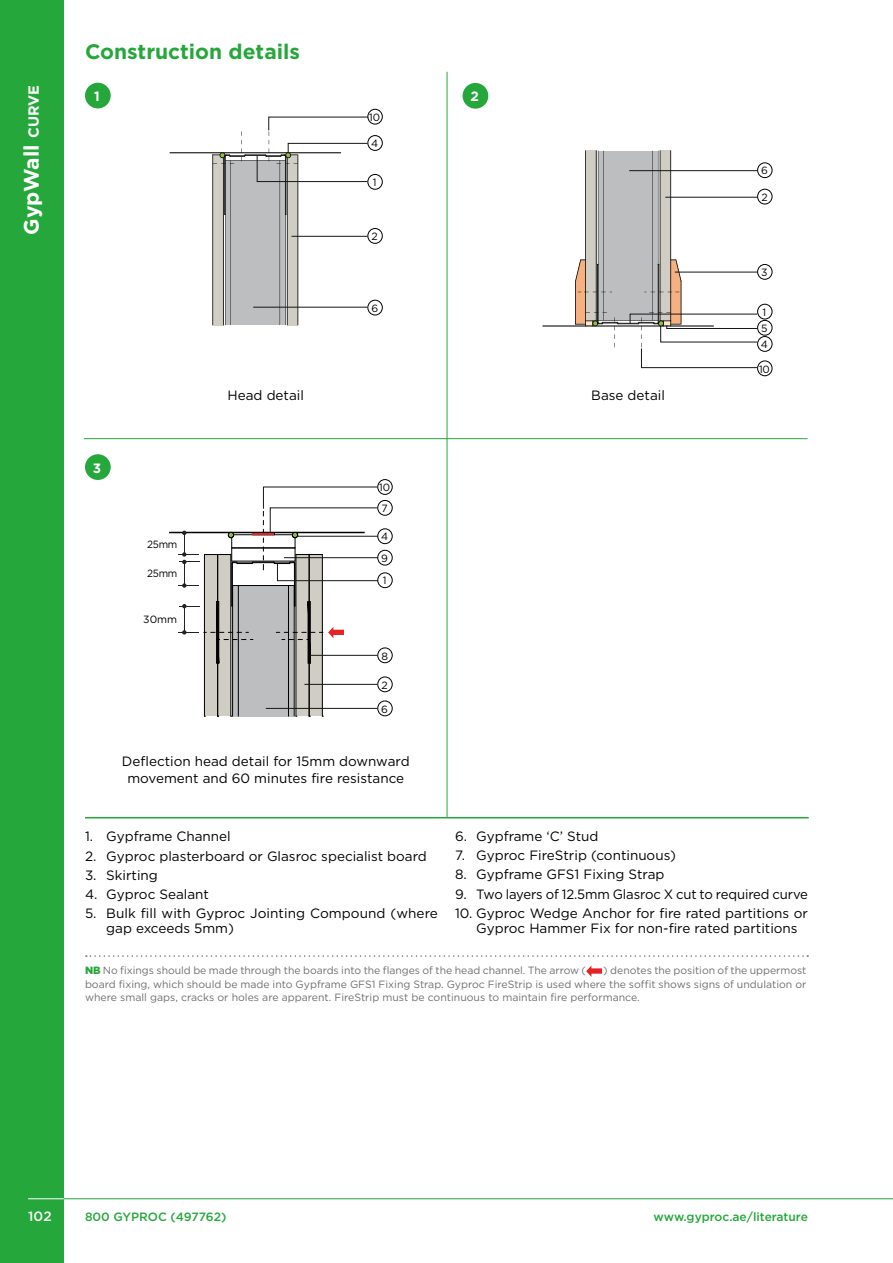
<style>
.page{position:relative;width:893px;height:1263px;background:#fff}
.page>*{position:absolute;margin:0;border:0;box-sizing:border-box;transform-origin:0 0}
.t1{font:700 21px "Gotham";color:#26a73b}
.t2{font:700 21px "Gotham";color:#fff}
.t3{font:13.5px/15px "Gotham";color:#000}
.t4{font:500 13.5px "Gotham";color:#fff}
.t5{font:700 13.5px "Gotham";color:#fff}
.t6{font:500 12px "Gotham";color:#26a73b}
.t7{font:10.5px/13.5px "Gotham";color:#706f6f;text-align:justify}
.t8{font:10.5px/16.2px "Gotham";letter-spacing:-.02em;color:#000}
.t9{font:10.5px "Gotham";letter-spacing:-.02em;color:#000;scale:.95 1}
.s1{font-size:14.7px}
.s2{font-weight:900;color:#26a73b}
</style>
<div class="page">
<div style="left:0;top:0;width:64px;height:1263px;background:#26a73b"></div>
<hr style="left:64px;top:1198px;width:829px;height:1px;background:#26a73b">
<hr style="left:28px;top:1198px;width:36px;height:1px;background:#fff">
<hr style="left:170px;top:532px;width:194px;height:1px;background:#000">
<div style="left:85px;top:83px;width:26px;height:25px;background:#26a73b;border-radius:50%"></div>
<div style="left:85px;top:454px;width:26px;height:26px;background:#26a73b;border-radius:50%"></div>
<hr style="left:85px;top:817px;width:724px;height:1px;background:#26a73b">
<hr style="left:84px;top:438px;width:723px;height:1px;background:#26a73b">
<div style="left:463px;top:83px;width:25px;height:26px;background:#26a73b;border-radius:50%"></div>
<hr style="left:447px;top:72px;width:1px;height:745px;background:#26a73b">
<div style="left:757px;top:162px;width:15px;height:16px;border:1px solid #000;border-radius:50%"></div>
<div style="left:757px;top:189px;width:15px;height:15px;border:1px solid #000;border-radius:50%"></div>
<div style="left:757px;top:264px;width:15px;height:16px;border:1px solid #000;border-radius:50%"></div>
<div style="left:757px;top:304px;width:15px;height:15px;border:1px solid #000;border-radius:50%"></div>
<div style="left:757px;top:320px;width:15px;height:16px;border:1px solid #000;border-radius:50%"></div>
<div style="left:757px;top:336px;width:15px;height:16px;border:1px solid #000;border-radius:50%"></div>
<div style="left:757px;top:361px;width:15px;height:15px;border:1px solid #000;border-radius:50%"></div>
<svg style="left:86px;top:955px;width:722px;height:2px"></svg>
<svg style="left:586px;top:965px;width:16px;height:12px"></svg>
<hr style="left:170px;top:152px;width:171px;height:1px;background:#080807">
<div style="left:660px;top:150px;width:11px;height:171px;background:#d0cdc5"></div>
<hr style="left:670px;top:150px;width:1px;height:171px;background:#080807">
<hr style="left:660px;top:150px;width:1px;height:171px;background:#080807">
<hr style="left:542px;top:325px;width:172px;height:2px;background:#080807">
<div style="left:367px;top:135px;width:16px;height:16px;border:1px solid #000;border-radius:50%"></div>
<div style="left:367px;top:109px;width:16px;height:15px;border:1px solid #000;border-radius:50%"></div>
<div style="left:367px;top:174px;width:16px;height:16px;border:1px solid #000;border-radius:50%"></div>
<div style="left:367px;top:228px;width:16px;height:16px;border:1px solid #000;border-radius:50%"></div>
<div style="left:367px;top:300px;width:16px;height:15px;border:1px solid #000;border-radius:50%"></div>
<div style="left:377px;top:500px;width:16px;height:16px;border:1px solid #000;border-radius:50%"></div>
<div style="left:377px;top:479px;width:16px;height:16px;border:1px solid #000;border-radius:50%"></div>
<div style="left:377px;top:528px;width:16px;height:16px;border:1px solid #000;border-radius:50%"></div>
<div style="left:377px;top:647px;width:16px;height:16px;border:1px solid #000;border-radius:50%"></div>
<div style="left:377px;top:676px;width:16px;height:16px;border:1px solid #000;border-radius:50%"></div>
<div style="left:377px;top:701px;width:16px;height:15px;border:1px solid #000;border-radius:50%"></div>
<div style="left:377px;top:550px;width:16px;height:15px;border:1px solid #000;border-radius:50%"></div>
<div style="left:377px;top:572px;width:16px;height:16px;border:1px solid #000;border-radius:50%"></div>
<svg style="left:212px;top:116px;width:157px;height:209px"></svg>
<svg style="left:575px;top:151px;width:183px;height:217px"></svg>
<svg style="left:179px;top:486px;width:200px;height:231px"></svg>
<hr style="left:310px;top:655px;width:67px;height:1px;background:#161616">
<hr style="left:304px;top:684px;width:73px;height:1px;background:#161616">
<hr style="left:266px;top:708px;width:111px;height:1px;background:#161616">
<h1 class="t2" style="left:17px;top:235px;width:151px;rotate:-90deg">GypWall <span class="s1">curve</span></h1>
<h1 class="t1" style="left:85px;top:38px;width:217px">Construction details</h1>
<p class="t5" style="left:94px;top:87px;width:7px">1</p>
<p class="t3" style="left:228px;top:388px;width:78px">Head detail</p>
<p class="t8" style="left:369px;top:109px;width:12px">10</p>
<p class="t8" style="left:371px;top:135px;width:9px">4</p>
<p class="t8" style="left:373px;top:174px;width:5px">1</p>
<p class="t8" style="left:372px;top:228px;width:8px">2</p>
<p class="t8" style="left:371px;top:300px;width:8px">6</p>
<p class="t5" style="left:470px;top:87px;width:10px">2</p>
<p class="t3" style="left:591px;top:388px;width:75px">Base detail</p>
<p class="t8" style="left:761px;top:162px;width:8px">6</p>
<p class="t8" style="left:761px;top:189px;width:8px">2</p>
<p class="t8" style="left:761px;top:264px;width:8px">3</p>
<p class="t8" style="left:761px;top:304px;width:9px">1<br>5<br>4</p>
<p class="t8" style="left:759px;top:361px;width:12px">10</p>
<p class="t5" style="left:93px;top:459px;width:10px">3</p>
<p class="t8" style="left:379px;top:479px;width:12px">10</p>
<p class="t9" style="left:147px;top:538px;width:33px">25mm</p>
<p class="t9" style="left:147px;top:567px;width:33px">25mm</p>
<p class="t8" style="left:143px;top:611px;width:35px">30mm</p>
<p class="t8" style="left:382px;top:500px;width:8px">7</p>
<p class="t8" style="left:381px;top:528px;width:9px">4</p>
<p class="t8" style="left:381px;top:547px;width:8px;line-height:22.5px">9<br>1</p>
<p class="t8" style="left:381px;top:647px;width:8px">8</p>
<p class="t8" style="left:381px;top:676px;width:8px">2</p>
<p class="t8" style="left:381px;top:700px;width:8px">6</p>
<p class="t3" style="left:122px;top:753px;width:289px;line-height:16.5px;text-align:center">Deflection head detail for 15mm downward movement and 60 minutes fire resistance</p>
<p class="t3" style="left:85px;top:829px;width:147px">1. Gypframe Channel</p>
<p class="t3" style="left:85px;top:848px;width:343px">2. Gyproc plasterboard or Glasroc specialist board</p>
<p class="t3" style="left:85px;top:867px;width:74px">3. Skirting</p>
<p class="t3" style="left:85px;top:886px;width:125px">4. Gyproc Sealant</p>
<p class="t3" style="left:106px;top:906px;width:333px;text-indent:-21px">5. Bulk fill with Gyproc Jointing Compound (where gap exceeds 5mm)</p>
<p class="t3" style="left:455px;top:828px;width:145px">6. Gypframe ‘C’ Stud</p>
<p class="t3" style="left:455px;top:847px;width:222px">7. Gyproc FireStrip (continuous)</p>
<p class="t3" style="left:455px;top:867px;width:211px">8. Gypframe GFS1 Fixing Strap</p>
<p class="t3" style="left:455px;top:886px;width:354px">9. Two layers of 12.5mm Glasroc X cut to required curve</p>
<p class="t3" style="left:476px;top:905px;width:333px;text-indent:-21px">10. Gyproc Wedge Anchor for fire rated partitions or<br>Gyproc Hammer Fix for non-fire rated partitions</p>
<p class="t7" style="left:85px;top:964px;width:723px;text-indent:518px">) denotes the position of the uppermost board fixing, which should be made into Gypframe GFS1 Fixing Strap. Gyproc FireStrip is used where the soffit shows signs of undulation or where small gaps, cracks or holes are apparent. FireStrip must be continuous to maintain fire performance.</p>
<p class="t7" style="left:85px;top:964px;width:503px"><span class="s2">NB</span> No fixings should be made through the boards into the flanges of the head channel. The arrow (</p>
<p class="t4" style="left:28px;top:1207px;width:25px">102</p>
<p class="t6" style="left:85px;top:1208px;width:143px">800 GYPROC (497762)</p>
<p class="t6" style="left:654px;top:1208px;width:156px">www.gyproc.ae/literature</p>
</div>
